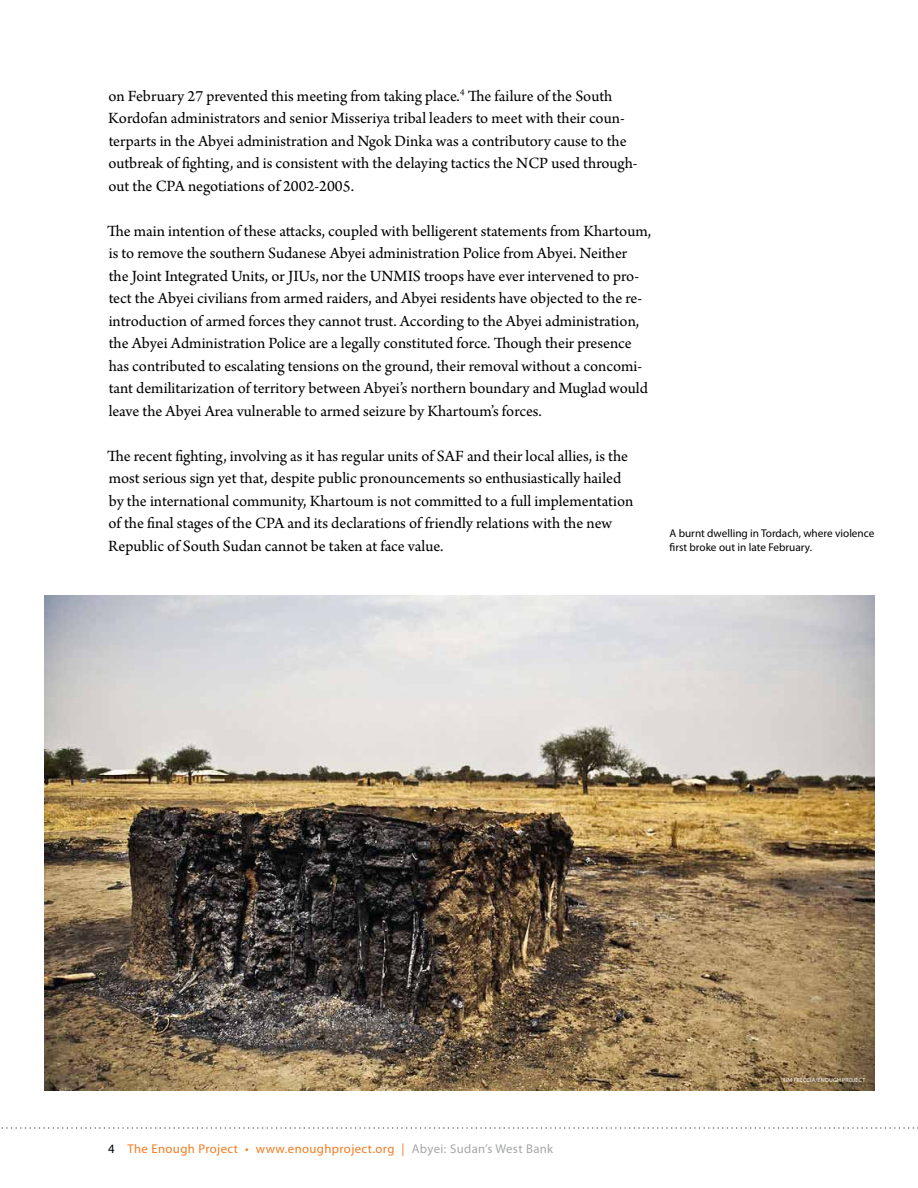
<style>
.page{position:relative;width:918px;height:1188px;background:#fff}
.page>*{position:absolute;margin:0;border:0;box-sizing:border-box;transform-origin:0 0}
.t1{font:16.5px/22.5px "Arno Pro";color:#000}
.t2{font:12.75px "Myriad Pro";letter-spacing:.03em;color:#f47b20}
.t3{font:11.25px/13.5px "Myriad Pro";color:#000}
.t4{font:6px "Myriad Pro";letter-spacing:.02em;color:#fff}
.s1{color:#000}
.s2{color:#a5a6a7}
</style>
<div class="page">
<svg style="left:1px;top:1127px;width:917px;height:2px"></svg>
<img style="left:45px;top:596px;width:829px;height:494px">
<p class="t1" style="left:108px;top:85px;width:531px">on February 27 prevented this meeting from taking place.<sup>4</sup> The failure of the South Kordofan administrators and senior Misseriya tribal leaders to meet with their coun&shy;terparts in the Abyei administration and Ngok Dinka was a contributory cause to the outbreak of fighting, and is consistent with the delaying tactics the NCP used through&shy;out the CPA negotiations of 2002-2005.</p>
<p class="t1" style="left:107px;top:220px;width:546px">The main intention of these attacks, coupled with belligerent statements from Khartoum, is to remove the southern Sudanese Abyei administration Police from Abyei. Neither<br>the Joint Integrated Units, or JIUs, nor the UNMIS troops have ever intervened to pro&shy;tect the Abyei civilians from armed raiders, and Abyei residents have objected to the re&shy;introduction of armed forces they cannot trust. According to the Abyei administration, the Abyei Administration Police are a legally constituted force. Though their presence has contributed to escalating tensions on the ground, their removal without a concomi&shy;tant demilitarization of territory between Abyei’s northern boundary and Muglad would leave the Abyei Area vulnerable to armed seizure by Khartoum’s forces.</p>
<p class="t1" style="left:107px;top:445px;width:528px">The recent fighting, involving as it has regular units of SAF and their local allies, is the most serious sign yet that, despite public pronouncements so enthusiastically hailed by the international community, Khartoum is not committed to a full implementation of the final stages of the CPA and its declarations of friendly relations with the new Republic of South Sudan cannot be taken at face value.</p>
<p class="t3" style="left:669px;top:527px;width:207px">A burnt dwelling in Tordach, where violence first broke out in late February.</p>
<p class="t2" style="left:108px;top:1142px;width:447px"><span class="s1">4</span> The Enough Project • www.enoughproject.org | <span class="s2">Abyei: Sudan’s West Bank</span></p>
<p class="t4" style="left:783px;top:1076px;width:83px">Tim Freccia/Enough Project</p>
</div>
